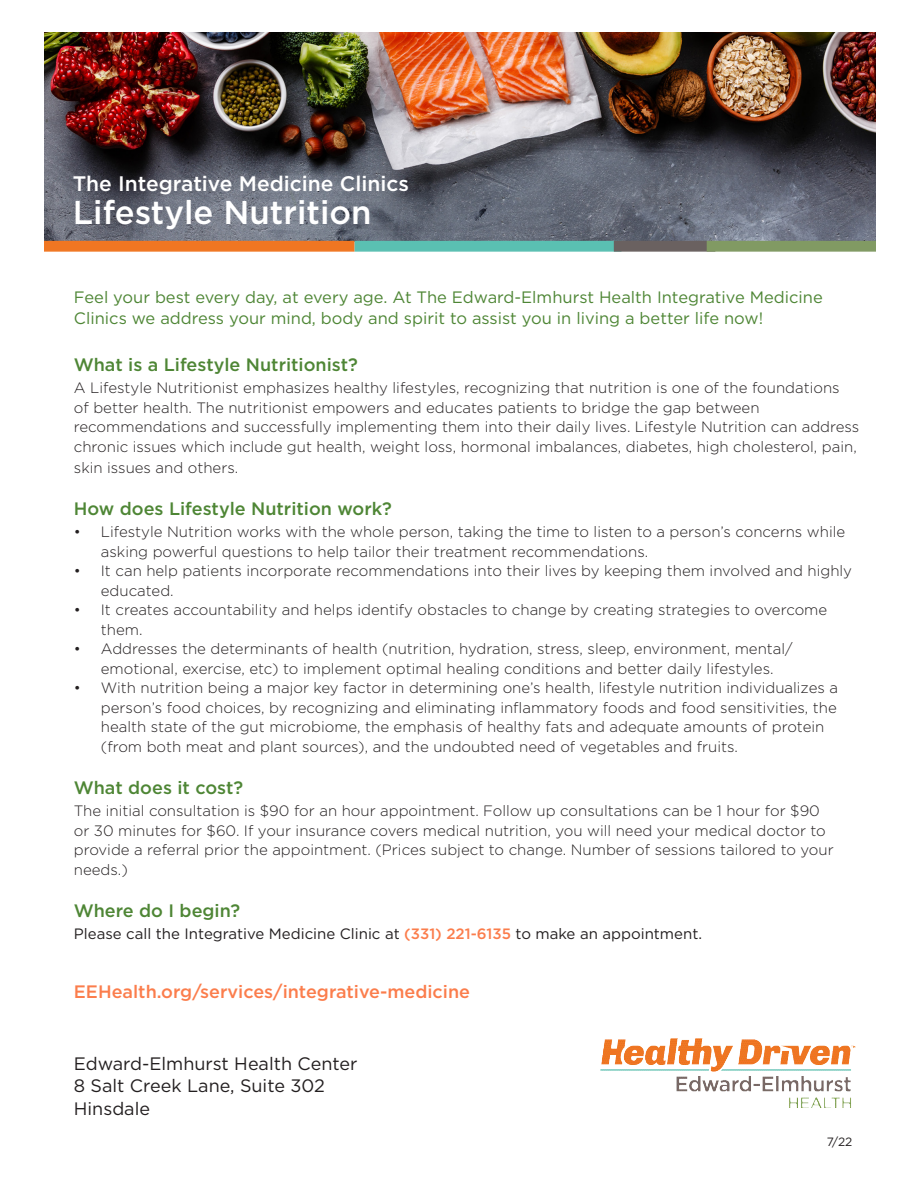
<style>
.page{position:relative;width:918px;height:1188px;background:#fff}
.page>*{position:absolute;margin:0;border:0;box-sizing:border-box;transform-origin:0 0}
.t1{font:500 33px "Gotham";color:#fff}
.t2{font:500 21px "Gotham";color:#fff}
.t3{font:500 18px "Gotham";color:#4e8635}
.t4{font:18px "Gotham";color:#231f20}
.t5{font:500 18px "Gotham";color:#fb7d4c}
.t6{font:16.5px/21px "Gotham";color:#4e8635}
.t7{font:300 15px/19.5px "Gotham";color:#231f20}
.t8{font:15px "Gotham";color:#231f20}
.t9{font:12px "Gotham";color:#231f20}
.s1{font-weight:500;color:#fb7d4c}
</style>
<div class="page">
<img style="left:44px;top:32px;width:832px;height:209px">
<img style="left:601px;top:1038px;width:162px;height:27px">
<div style="left:42px;top:241px;width:313px;height:11px;background:#f07622;border:2px solid #f07622"></div>
<div style="left:355px;top:241px;width:266px;height:11px;background:#5ac0b2;border:2px solid #5ac0b2"></div>
<div style="left:614px;top:241px;width:101px;height:11px;background:#6a6160;border:2px solid #6a6160"></div>
<div style="left:707px;top:241px;width:171px;height:11px;background:#819a63;border:2px solid #819a63"></div>
<div style="left:0;top:0;width:43px;height:284px;background:#fff"></div>
<div style="left:877px;top:0;width:41px;height:266px;background:#fff"></div>
<p class="t2" style="left:73px;top:169px;width:338px">The Integrative Medicine Clinics</p>
<p class="t1" style="left:73px;top:190px;width:300px">Lifestyle Nutrition</p>
<p class="t6" style="left:74px;top:287px;width:750px">Feel your best every day, at every age. At The Edward-Elmhurst Health Integrative Medicine<br>Clinics we address your mind, body and spirit to assist you in living a better life now!</p>
<p class="t3" style="left:74px;top:353px;width:286px">What is a Lifestyle Nutritionist?</p>
<p class="t7" style="left:74px;top:378px;width:787px">A Lifestyle Nutritionist emphasizes healthy lifestyles, recognizing that nutrition is one of the foundations<br>of better health. The nutritionist empowers and educates patients to bridge the gap between recommendations and successfully implementing them into their daily lives. Lifestyle Nutrition can address chronic issues which include gut health, weight loss, hormonal imbalances, diabetes, high cholesterol, pain,</p>
<p class="t7" style="left:74px;top:458px;width:166px">skin issues and others.</p>
<p class="t3" style="left:74px;top:497px;width:320px">How does Lifestyle Nutrition work?</p>
<p class="t7" style="left:101px;top:522px;width:746px;text-indent:-27px">• Lifestyle Nutrition works with the whole person, taking the time to listen to a person’s concerns while asking powerful questions to help tailor their treatment recommendations.</p>
<p class="t7" style="left:101px;top:561px;width:753px;text-indent:-27px">• It can help patients incorporate recommendations into their lives by keeping them involved and highly educated.</p>
<p class="t7" style="left:101px;top:600px;width:728px;text-indent:-27px">• It creates accountability and helps identify obstacles to change by creating strategies to overcome them.</p>
<p class="t7" style="left:74px;top:639px;width:720px;text-align:center">• Addresses the determinants of health (nutrition, hydration, stress, sleep, environment, mental/ emotional, exercise, etc) to implement optimal healing conditions and better daily lifestyles.</p>
<p class="t7" style="left:101px;top:678px;width:739px;text-indent:-27px">• With nutrition being a major key factor in determining one’s health, lifestyle nutrition individualizes a person’s food choices, by recognizing and eliminating inflammatory foods and food sensitivities, the health state of the gut microbiome, the emphasis of healthy fats and adequate amounts of protein (from both meat and plant sources), and the undoubted need of vegetables and fruits.</p>
<p class="t3" style="left:74px;top:776px;width:171px">What does it cost?</p>
<p class="t7" style="left:74px;top:801px;width:761px">The initial consultation is $90 for an hour appointment. Follow up consultations can be 1 hour for $90 or 30 minutes for $60. If your insurance covers medical nutrition, you will need your medical doctor to provide a referral prior the appointment. (Prices subject to change. Number of sessions tailored to your needs.)</p>
<p class="t3" style="left:74px;top:899px;width:168px">Where do I begin?</p>
<p class="t8" style="left:74px;top:925px;width:630px">Please call the Integrative Medicine Clinic at <span class="s1">(331) 221-6135</span> to make an appointment.</p>
<p class="t5" style="left:74px;top:980px;width:398px">EEHealth.org/services/integrative-medicine</p>
<p class="t4" style="left:74px;top:1052px;width:285px">Edward-Elmhurst Health Center</p>
<p class="t4" style="left:74px;top:1074px;width:253px">8 Salt Creek Lane, Suite 302</p>
<p class="t4" style="left:74px;top:1097px;width:78px">Hinsdale</p>
<p class="t9" style="left:827px;top:1134px;width:27px">7/22</p>
</div>
